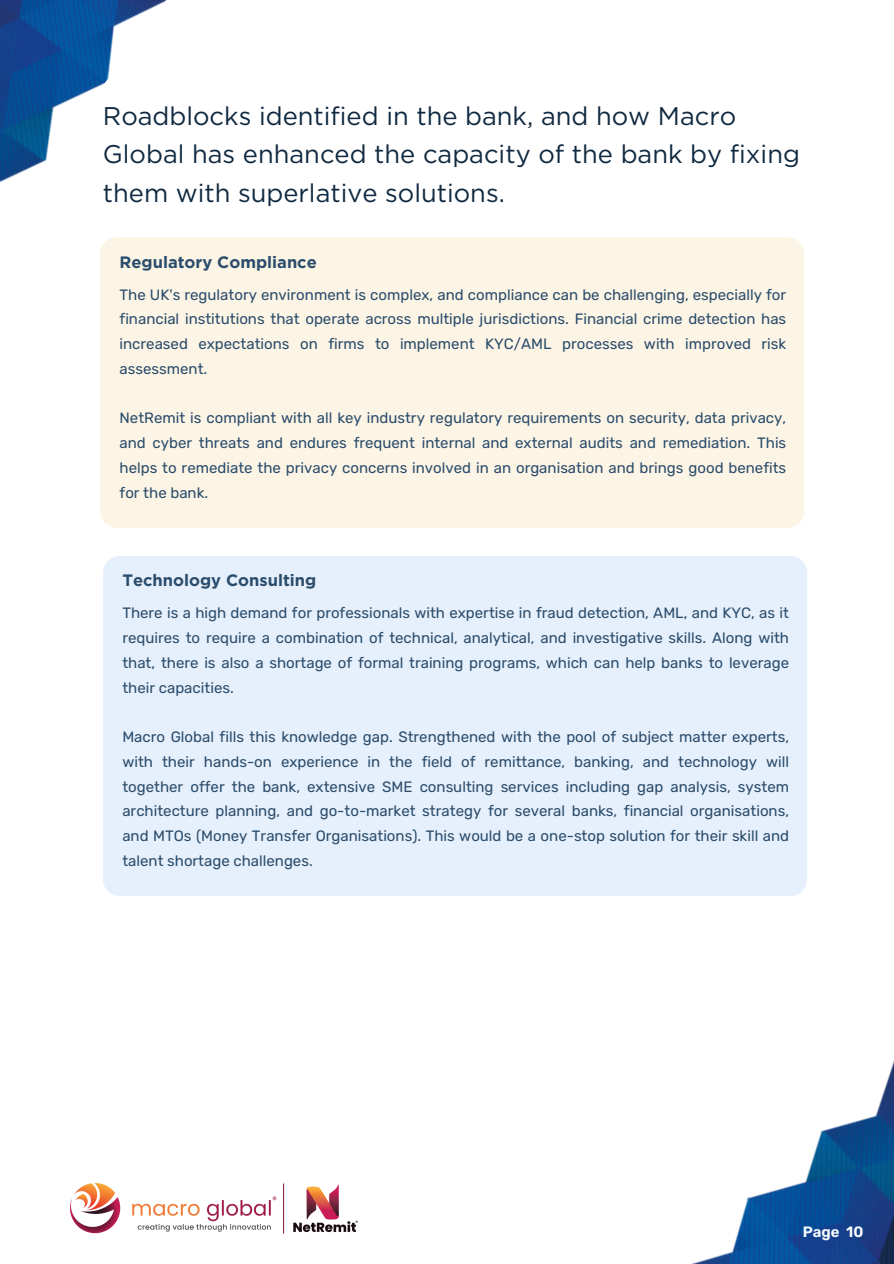
<style>
.page{position:relative;width:894px;height:1264px;background:#fff}
.page>*{position:absolute;margin:0;border:0;box-sizing:border-box;transform-origin:0 0}
.t1{font:25.5px/38.2px "Gotham";color:#102940}
.t2{font:700 16.5px "Gotham";color:#2b4c6b}
.t3{font:15px/24.8px "Rubik";color:#2b4c6b;text-align:justify}
.t4{font:600 15px "Rubik";color:#f9fcff}
</style>
<div class="page">
<div style="left:100px;top:237px;width:703px;height:291px;background:#fcf5e6"></div>
<div style="left:103px;top:556px;width:703px;height:340px;background:#e6f0fc"></div>
<img style="left:694px;top:1063px;width:199px;height:200px">
<img style="left:0;top:0;width:235px;height:303px">
<img style="left:71px;top:1183px;width:287px;height:50px">
<h2 class="t1" style="left:103px;top:97px;width:698px">Roadblocks identified in the bank, and how Macro<br>Global has enhanced the capacity of the bank by fixing them with superlative solutions.</h2>
<p class="t2" style="left:119px;top:252px;width:199px">Regulatory Compliance</p>
<h1 class="t3" style="left:119px;top:282px;width:668px">The UK's regulatory environment is complex, and compliance can be challenging, especially for financial institutions that operate across multiple jurisdictions. Financial crime detection has increased expectations on firms to implement KYC/AML processes with improved risk assessment.</h1>
<h2 class="t3" style="left:119px;top:406px;width:668px">NetRemit is compliant with all key industry regulatory requirements on security, data privacy, and cyber threats and endures frequent internal and external audits and remediation. This helps to remediate the privacy concerns involved in an organisation and brings good benefits for the bank.</h2>
<p class="t2" style="left:122px;top:570px;width:195px">Technology Consulting</p>
<p class="t3" style="left:122px;top:601px;width:668px">There is a high demand for professionals with expertise in fraud detection, AML, and KYC, as it requires to require a combination of technical, analytical, and investigative skills. Along with that, there is also a shortage of formal training programs, which can help banks to leverage their capacities.</p>
<p class="t3" style="left:122px;top:724px;width:668px">Macro Global fills this knowledge gap. Strengthened with the pool of subject matter experts, with their hands-on experience in the field of remittance, banking, and technology will together offer the bank, extensive SME consulting services including gap analysis, system architecture planning, and go-to-market strategy for several banks, financial organisations, and MTOs (Money Transfer Organisations). This would be a one-stop solution for their skill and talent shortage challenges.</p>
<p class="t4" style="left:802px;top:1222px;width:62px">Page 10</p>
</div>
